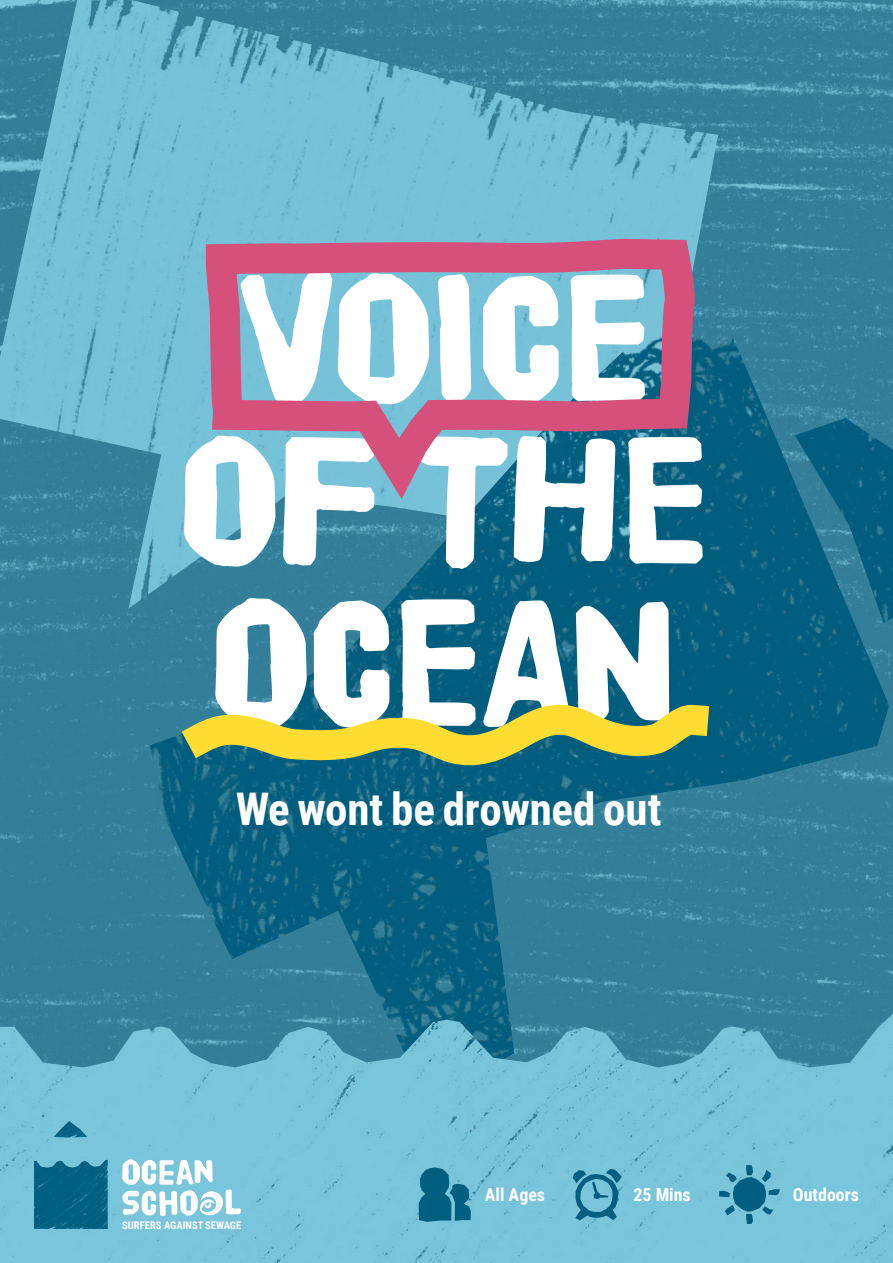
<style>
.page{position:relative;width:893px;height:1263px;background:#fff}
.page>*{position:absolute;margin:0;border:0;box-sizing:border-box;transform-origin:0 0}
.t1{font:187.2px/162.3px "HVD Poster Clean";letter-spacing:-.02em;color:#fff;text-align:center}
.t2{font:700 45px "Roboto Condensed";letter-spacing:-.005em;color:#fff}
.t3{font:700 18px "Roboto Condensed";color:#fff}
.t4{font:700 10.5px "Roboto Condensed";color:#fff}
</style>
<div class="page">
<img style="left:0;top:0;width:893px;height:1019px">
<img style="left:0;top:0;width:718px;height:609px">
<img style="left:150px;top:299px;width:743px;height:720px">
<img style="left:0;top:1019px;width:445px;height:244px">
<img style="left:445px;top:1014px;width:448px;height:249px">
<svg style="left:719px;top:1165px;width:61px;height:59px;background:#4b9fb9"></svg>
<svg style="left:419px;top:1167px;width:52px;height:55px;background:#227c99"></svg>
<img style="left:54px;top:1121px;width:33px;height:16px">
<img style="left:34px;top:1160px;width:74px;height:69px">
<svg style="left:122px;top:1159px;width:119px;height:57px"></svg>
<svg style="left:573px;top:1169px;width:49px;height:51px;background:#479ab5"></svg>
<svg style="left:191px;top:0;width:526px;height:529px;background:#6b9cb7"></svg>
<svg style="left:161px;top:687px;width:565px;height:104px;background:#4d846b"></svg>
<h1 class="t1" style="left:178px;top:260px;width:534px">VOICE<br>OF THE<br>OCEAN</h1>
<h2 class="t2" style="left:236px;top:777px;width:427px">We wont be drowned out</h2>
<p class="t4" style="left:122px;top:1218px;width:121px">SURFERS AGAINST SEWAGE</p>
<p class="t3" style="left:485px;top:1181px;width:62px">All Ages</p>
<p class="t3" style="left:633px;top:1182px;width:59px">25 Mins</p>
<p class="t3" style="left:793px;top:1182px;width:68px">Outdoors</p>
</div>
